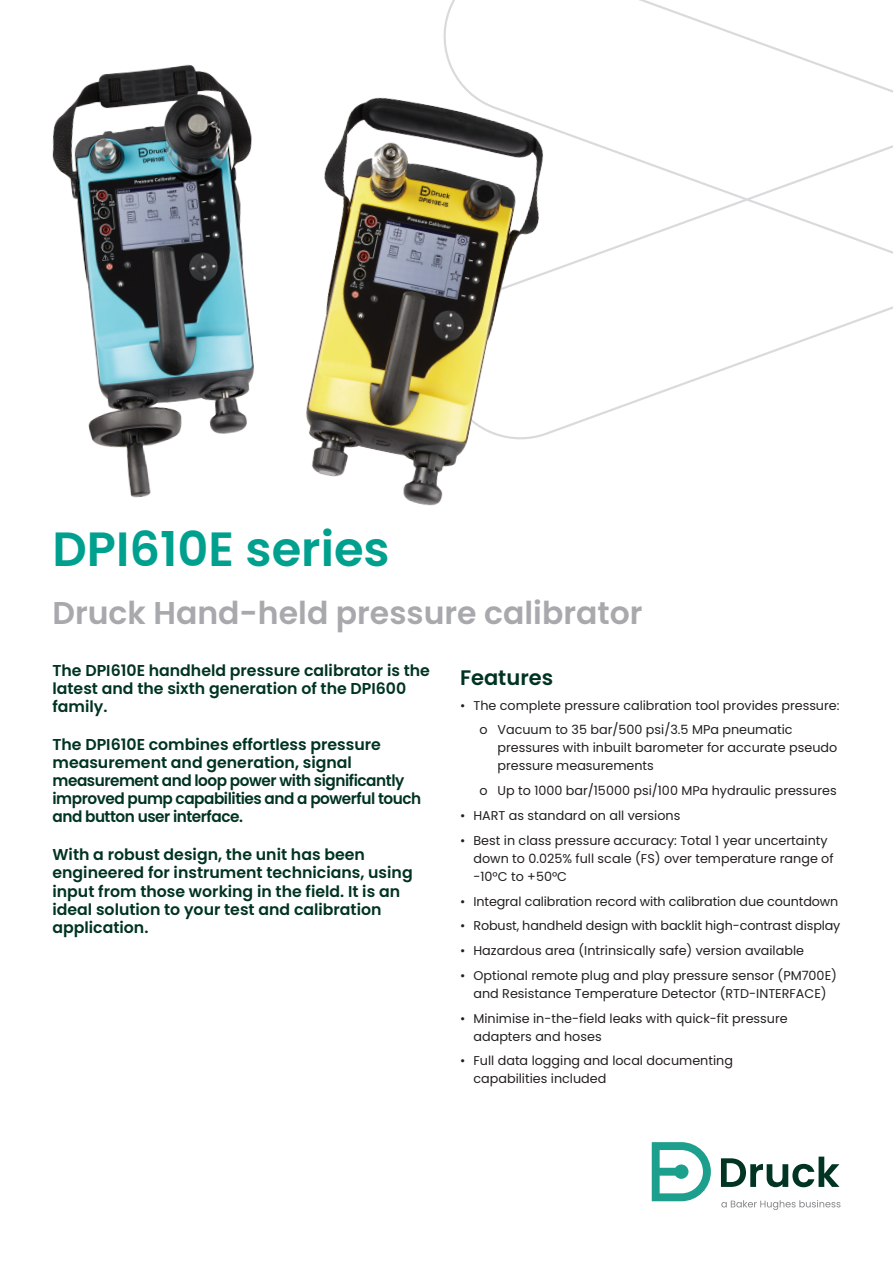
<style>
.page{position:relative;width:893px;height:1263px;background:#fff}
.page>*{position:absolute;margin:0;border:0;box-sizing:border-box;transform-origin:0 0}
.t1{font:600 48px "Poppins";color:#00a08f}
.t2{font:600 31.5px "Poppins";color:#a8a9ad}
.t3{font:600 21px "Poppins";color:#003323}
.t4{font:600 15.75px/18px "Poppins";color:#003323}
.t5{font:600 15.75px/18px "Poppins";letter-spacing:-.03em;color:#003323}
.t6{font:12.75px/18px "Poppins";color:#231f20}
</style>
<div class="page">
<svg style="left:443px;top:0;width:450px;height:426px"></svg>
<img style="left:52px;top:64px;width:193px;height:434px">
<img style="left:245px;top:72px;width:327px;height:434px">
<svg style="left:652px;top:1142px;width:59px;height:59px"></svg>
<svg style="left:721px;top:1156px;width:118px;height:31px"></svg>
<svg style="left:721px;top:1200px;width:119px;height:10px"></svg>
<h1 class="t1" style="left:52px;top:521px;width:339px">DPI610E series</h1>
<h2 class="t2" style="left:52px;top:595px;width:591px">Druck Hand-held pressure calibrator</h2>
<p class="t4" style="left:52px;top:661px;width:379px">The DPI610E handheld pressure calibrator is the latest and the sixth generation of the DPI600 family.</p>
<p class="t5" style="left:52px;top:736px;width:370px">The DPI610E combines effortless pressure measurement and generation, signal measurement and loop power with significantly improved pump capabilities and a powerful touch and button user interface.</p>
<p class="t4" style="left:52px;top:846px;width:362px">With a robust design, the unit has been engineered for instrument technicians, using input from those working in the field. It is an ideal solution to your test and calibration application.</p>
<h3 class="t3" style="left:460px;top:665px;width:95px">Features</h3>
<p class="t6" style="left:479px;top:693px;width:362px;line-height:24.8px;text-indent:-19px">• The complete pressure calibration tool provides pressure: o Vacuum to 35 bar/500 psi/3.5 MPa pneumatic</p>
<p class="t6" style="left:497px;top:739px;width:341px">pressures with inbuilt barometer for accurate pseudo pressure measurements</p>
<p class="t6" style="left:479px;top:782px;width:359px">o Up to 1000 bar/15000 psi/100 MPa hydraulic pressures</p>
<p class="t6" style="left:460px;top:806px;width:222px">• HART as standard on all versions</p>
<p class="t6" style="left:473px;top:831px;width:362px;text-indent:-14px">• Best in class pressure accuracy: Total 1 year uncertainty down to 0.025% full scale (FS) over temperature range of -10°C to +50°C</p>
<p class="t6" style="left:460px;top:892px;width:380px">• Integral calibration record with calibration due countdown</p>
<p class="t6" style="left:460px;top:917px;width:382px">• Robust, handheld design with backlit high-contrast display</p>
<p class="t6" style="left:460px;top:941px;width:346px">• Hazardous area (Intrinsically safe) version available</p>
<p class="t6" style="left:460px;top:966px;width:378px;text-align:center">• Optional remote plug and play pressure sensor (PM700E) and Resistance Temperature Detector (RTD-INTERFACE)</p>
<p class="t6" style="left:473px;top:1009px;width:316px;text-indent:-14px">• Minimise in-the-field leaks with quick-fit pressure adapters and hoses</p>
<p class="t6" style="left:473px;top:1052px;width:261px;text-indent:-14px">• Full data logging and local documenting capabilities included</p>
</div>
